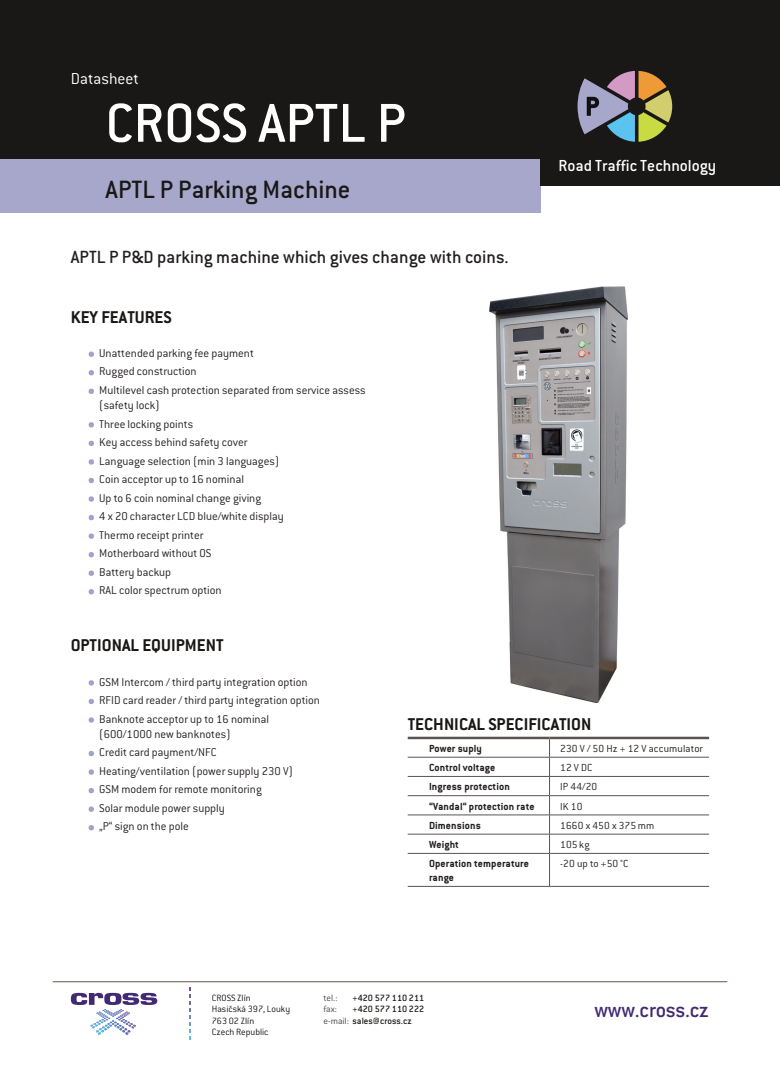
<style>
.page{position:relative;width:780px;height:1088px;background:#fff}
.page>*{position:absolute;margin:0;border:0;box-sizing:border-box;transform-origin:0 0}
.t1{font:500 60px "ITC Conduit LTCE";color:#fff}
.t2{font:500 27.5px "ITC Conduit LTCE";color:#1a1816}
.t3{font:500 22.5px "ITC Conduit LTCE";letter-spacing:-.01em;color:#422973}
.SubHeadline{font:500 19.38px "ITC Conduit LTCE";color:#231f20}
.tabulka_specifikace{font:700 18.75px "ITC Conduit LTCE";color:#1a1816}
.t4{font:500 17.5px "ITC Conduit LTCE";color:#fff}
.t5{font:300 17.5px "ITC Conduit LTCE";color:#fff}
.bullet_04{font:300 12.5px/15px "ITC Conduit LTCE";color:#231f20}
.tabulka_specifikace-2{font:700 11.25px/13.8px "ITC Conduit LTCE";letter-spacing:.01em;color:#231f20}
.tabulka_specifikace-3{font:300 11.25px "ITC Conduit LTCE";letter-spacing:.01em;color:#231f20}
.t6{font:300 10px/11.2px "ITC Conduit LTCE";color:#1a1816}
.t7{font:500 10px "ITC Conduit LTCE";color:#1a1816}
.t8{font:300 10px/11.2px "ITC Conduit LTCE";color:#4d4947}
.s1{font-weight:300;color:#4d4947}
</style>
<div class="page">
<svg style="left:71px;top:993px;width:86px;height:42px"></svg>
<div style="left:0;top:0;width:780px;height:174px;background:#1a1816"></div>
<svg style="left:577px;top:71px;width:95px;height:71px"></svg>
<div style="left:0;top:159px;width:540px;height:54px;background:#a6a7cb"></div>
<div style="left:540px;top:143px;width:240px;height:43px;background:#1a1816"></div>
<svg style="left:190px;top:987px;width:1px;height:52px"></svg>
<hr style="left:53px;top:981px;width:673px;height:1px;background:#877a76">
<svg style="left:89px;top:351px;width:5px;height:6px"></svg>
<svg style="left:89px;top:370px;width:5px;height:5px"></svg>
<svg style="left:89px;top:389px;width:5px;height:5px"></svg>
<svg style="left:89px;top:422px;width:5px;height:5px"></svg>
<svg style="left:89px;top:441px;width:5px;height:5px"></svg>
<svg style="left:89px;top:459px;width:5px;height:6px"></svg>
<svg style="left:89px;top:478px;width:5px;height:5px"></svg>
<svg style="left:89px;top:496px;width:5px;height:6px"></svg>
<svg style="left:89px;top:515px;width:5px;height:5px"></svg>
<svg style="left:89px;top:533px;width:5px;height:6px"></svg>
<svg style="left:89px;top:552px;width:5px;height:5px"></svg>
<svg style="left:89px;top:570px;width:5px;height:6px"></svg>
<svg style="left:89px;top:589px;width:5px;height:5px"></svg>
<svg style="left:89px;top:680px;width:5px;height:5px"></svg>
<svg style="left:89px;top:699px;width:5px;height:5px"></svg>
<svg style="left:89px;top:717px;width:5px;height:6px"></svg>
<svg style="left:89px;top:751px;width:5px;height:5px"></svg>
<svg style="left:89px;top:769px;width:5px;height:6px"></svg>
<svg style="left:89px;top:788px;width:5px;height:5px"></svg>
<svg style="left:89px;top:806px;width:5px;height:6px"></svg>
<svg style="left:89px;top:825px;width:5px;height:5px"></svg>
<hr style="left:407px;top:757px;width:142px;height:1px;background:#5a5453">
<hr style="left:549px;top:757px;width:160px;height:1px;background:#5a5453">
<hr style="left:407px;top:776px;width:142px;height:1px;background:#5a5453">
<hr style="left:549px;top:776px;width:160px;height:1px;background:#5a5453">
<hr style="left:407px;top:795px;width:142px;height:1px;background:#5a5453">
<hr style="left:549px;top:795px;width:160px;height:1px;background:#5a5453">
<hr style="left:407px;top:814px;width:142px;height:1px;background:#5a5453">
<hr style="left:549px;top:814px;width:160px;height:1px;background:#5a5453">
<hr style="left:407px;top:834px;width:142px;height:1px;background:#5a5453">
<hr style="left:549px;top:834px;width:160px;height:1px;background:#5a5453">
<hr style="left:407px;top:853px;width:142px;height:1px;background:#5a5453">
<hr style="left:549px;top:853px;width:160px;height:1px;background:#5a5453">
<hr style="left:549px;top:854px;width:1px;height:32px;background:#5a5453">
<hr style="left:407px;top:886px;width:142px;height:1px;background:#5a5453">
<hr style="left:549px;top:886px;width:160px;height:1px;background:#5a5453">
<svg style="left:549px;top:739px;width:1px;height:114px"></svg>
<hr style="left:407px;top:737px;width:142px;height:2px;background:#5a5453">
<hr style="left:549px;top:737px;width:160px;height:2px;background:#5a5453">
<img style="left:489px;top:286px;width:138px;height:417px">
<h3 class="t5" style="left:71px;top:69px;width:70px">Datasheet</h3>
<p class="t1" style="left:106px;top:89px;width:301px">CROSS APTL P</p>
<p class="t2" style="left:106px;top:173px;width:246px">APTL P Parking Machine</p>
<p class="SubHeadline" style="left:71px;top:246px;width:439px">APTL P P&amp;D parking machine which gives change with coins.</p>
<p class="tabulka_specifikace" style="left:71px;top:306px;width:102px">KEY FEATURES</p>
<p class="bullet_04" style="left:99px;top:345px;width:156px">Unattended parking fee payment</p>
<p class="bullet_04" style="left:99px;top:364px;width:99px">Rugged construction</p>
<p class="bullet_04" style="left:99px;top:382px;width:268px">Multilevel cash protection separated from service assess (safety lock)</p>
<p class="bullet_04" style="left:99px;top:416px;width:95px">Three locking points</p>
<p class="bullet_04" style="left:99px;top:435px;width:150px">Key access behind safety cover</p>
<p class="bullet_04" style="left:99px;top:453px;width:181px">Language selection (min 3 languages)</p>
<p class="bullet_04" style="left:99px;top:472px;width:146px">Coin acceptor up to 16 nominal</p>
<p class="bullet_04" style="left:99px;top:490px;width:163px">Up to 6 coin nominal change giving</p>
<p class="bullet_04" style="left:99px;top:509px;width:186px">4 x 20 character LCD blue/white display</p>
<p class="bullet_04" style="left:99px;top:527px;width:106px">Thermo receipt printer</p>
<p class="bullet_04" style="left:99px;top:546px;width:114px">Motherboard without OS</p>
<p class="bullet_04" style="left:99px;top:564px;width:73px">Battery backup</p>
<p class="bullet_04" style="left:99px;top:583px;width:124px">RAL color spectrum option</p>
<p class="tabulka_specifikace" style="left:71px;top:634px;width:154px">OPTIONAL EQUIPMENT</p>
<h3 class="t4" style="left:558px;top:156px;width:159px">Road Traffic Technology</h3>
<p class="bullet_04" style="left:99px;top:674px;width:210px">GSM Intercom / third party integration option</p>
<p class="bullet_04" style="left:99px;top:693px;width:222px">RFID card reader / third party integration option</p>
<p class="bullet_04" style="left:99px;top:711px;width:171px">Banknote acceptor up to 16 nominal (600/1000 new banknotes)</p>
<p class="bullet_04" style="left:99px;top:745px;width:119px">Credit card payment/NFC</p>
<p class="bullet_04" style="left:99px;top:763px;width:195px">Heating/ventilation (power supply 230 V)</p>
<p class="bullet_04" style="left:99px;top:782px;width:164px">GSM modem for remote monitoring</p>
<p class="bullet_04" style="left:99px;top:800px;width:127px">Solar module power supply</p>
<p class="bullet_04" style="left:99px;top:819px;width:91px">„P“ sign on the pole</p>
<p class="tabulka_specifikace" style="left:407px;top:713px;width:185px">TECHNICAL SPECIFICATION</p>
<p class="tabulka_specifikace-2" style="left:429px;top:741px;width:54px">Power suply</p>
<p class="tabulka_specifikace-3" style="left:560px;top:742px;width:144px">230 V / 50 Hz + 12 V accumulator</p>
<p class="tabulka_specifikace-2" style="left:429px;top:760px;width:68px">Control voltage</p>
<p class="tabulka_specifikace-3" style="left:560px;top:761px;width:34px">12 V DC</p>
<p class="tabulka_specifikace-2" style="left:429px;top:780px;width:82px">Ingress protection</p>
<p class="tabulka_specifikace-3" style="left:560px;top:780px;width:39px">IP 44/20</p>
<p class="tabulka_specifikace-2" style="left:429px;top:799px;width:107px">“Vandal“ protection rate</p>
<p class="tabulka_specifikace-3" style="left:560px;top:800px;width:24px">IK 10</p>
<p class="tabulka_specifikace-2" style="left:429px;top:818px;width:53px">Dimensions</p>
<p class="tabulka_specifikace-3" style="left:560px;top:819px;width:96px">1660 x 450 x 375mm</p>
<p class="tabulka_specifikace-2" style="left:429px;top:837px;width:31px">Weight</p>
<p class="tabulka_specifikace-3" style="left:560px;top:838px;width:31px">105 kg</p>
<p class="tabulka_specifikace-2" style="left:429px;top:857px;width:102px">Operation temperature range</p>
<p class="tabulka_specifikace-3" style="left:560px;top:857px;width:70px">-20 up to +50 °C</p>
<p class="t6" style="left:212px;top:992px;width:80px">CROSS Zlín<br>Hasičská 397, Louky<br>763 02 Zlín<br>Czech Republic</p>
<p class="t7" style="left:352px;top:992px;width:73px">+420 577 110 211</p>
<p class="t8" style="left:323px;top:992px;width:15px">tel.: fax:</p>
<p class="t7" style="left:352px;top:1003px;width:73px">+420 577 110 222</p>
<p class="t7" style="left:323px;top:1015px;width:90px"><span class="s1">e-mail:</span> sales@cross.cz</p>
<h3 class="t3" style="left:594px;top:997px;width:116px">www.cross.cz</h3>
</div>
